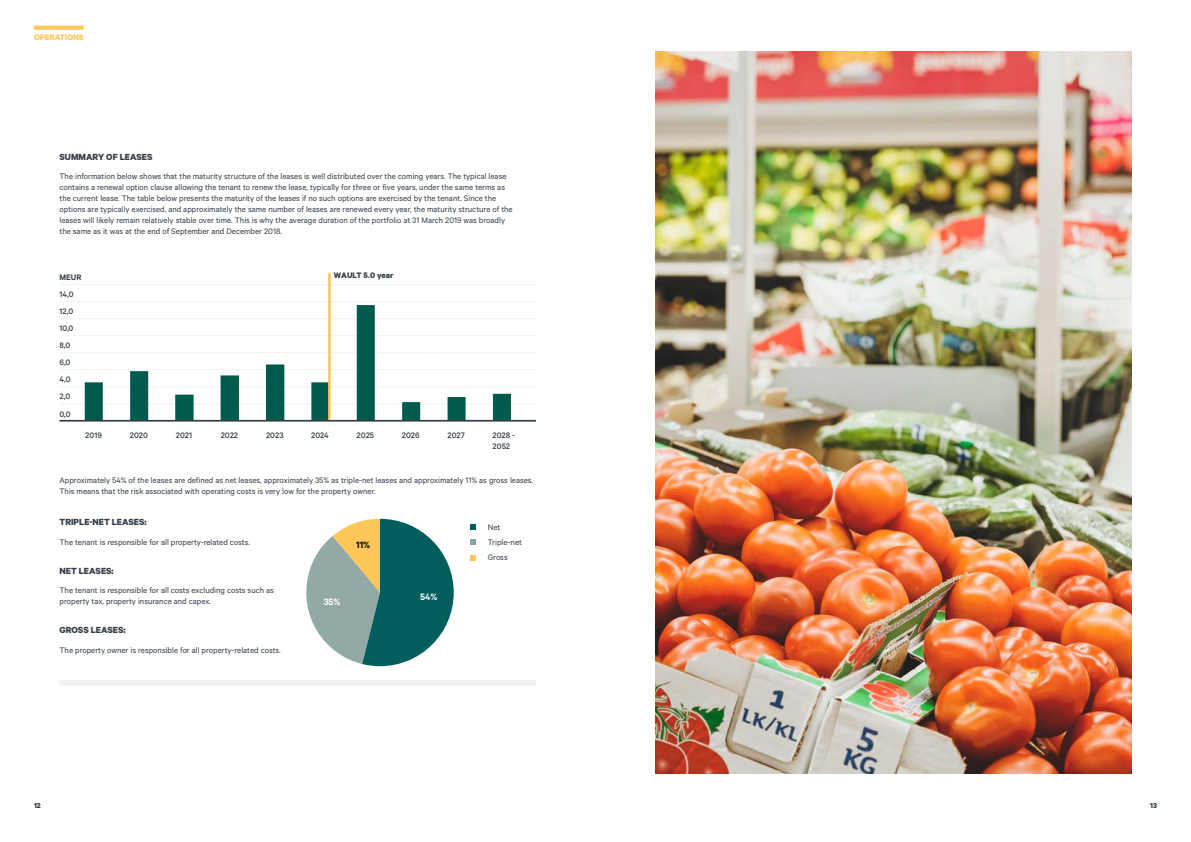
<style>
.page{position:relative;width:1191px;height:842px;background:#fff}
.page>*{position:absolute;margin:0;border:0;box-sizing:border-box;transform-origin:0 0}
.t1{font:600 10.4px "Calibre";color:#fff}
.t2{font:600 10.4px "Calibre";color:#000}
.t3{font:700 10px "Calibre";color:#343e48}
.Body{font:9px/11px "Calibre";color:#343e48}
.t4{font:500 9px/11px "Calibre";color:#343e48}
.Table_left{font:9px "Calibre";color:#343e48}
.Body-2{font:700 9px "Calibre";color:#343e48}
.Section_header{font:700 9px "Calibre";color:#ffc758}
.t5{font:600 9px "Calibre";color:#343e48}
.t6{font:700 8px "Calibre";color:#343e48}
.s1{font-family:"Calibri"}
</style>
<div class="page">
<svg style="left:34px;top:26px;width:50px;height:4px"></svg>
<hr style="left:60px;top:352px;width:476px;height:1px;background:#f2f2f1">
<hr style="left:60px;top:335px;width:476px;height:1px;background:#f2f2f1">
<hr style="left:60px;top:318px;width:476px;height:1px;background:#f2f2f1">
<hr style="left:60px;top:301px;width:476px;height:1px;background:#f2f2f1">
<hr style="left:60px;top:369px;width:476px;height:1px;background:#f2f2f1">
<hr style="left:60px;top:386px;width:476px;height:1px;background:#f2f2f1">
<hr style="left:60px;top:403px;width:476px;height:1px;background:#f2f2f1">
<hr style="left:60px;top:284px;width:476px;height:1px;background:#f2f2f1">
<svg style="left:85px;top:305px;width:426px;height:115px"></svg>
<hr style="left:60px;top:420px;width:476px;height:2px;background:#343e48">
<hr style="left:328px;top:273px;width:3px;height:147px;background:#ffc758">
<img style="left:655px;top:51px;width:476px;height:723px">
<svg style="left:306px;top:519px;width:148px;height:147px"></svg>
<svg style="left:471px;top:524px;width:5px;height:6px"></svg>
<svg style="left:471px;top:540px;width:5px;height:5px"></svg>
<svg style="left:471px;top:555px;width:5px;height:5px"></svg>
<div style="left:60px;top:680px;width:476px;height:6px;background:#f2f2f1"></div>
<p class="Section_header" style="left:34px;top:31px;width:51px">OPERATIONS</p>
<h3 class="t3" style="left:60px;top:150px;width:94px">SUMMARY OF LEASES</h3>
<p class="Body" style="left:60px;top:170px;width:455px">The information below shows that the maturity structure of the leases is well distributed over the coming years. The typical lease contains a renewal option clause allowing the tenant to renew the lease, typically for three or five years, under the same terms as the current lease. The table below presents the maturity of the leases if no such options are exercised by the tenant. Since the options are typically exercised, and approximately the same number of leases are renewed every year, the maturity structure of the leases will likely remain relatively stable over time. This is why the average duration of the portfolio at 31 March 2019 was broadly the same as it was at the end of September and December 2018.</p>
<p class="t5" style="left:60px;top:272px;width:23px">MEUR</p>
<p class="t4" style="left:60px;top:289px;width:16px">14,0</p>
<p class="t4" style="left:60px;top:306px;width:15px">12,0</p>
<p class="t4" style="left:60px;top:323px;width:15px">10,0</p>
<p class="t4" style="left:60px;top:340px;width:12px">8,0</p>
<p class="t4" style="left:60px;top:357px;width:12px">6,0</p>
<p class="t4" style="left:60px;top:374px;width:13px">4,0</p>
<p class="t4" style="left:60px;top:391px;width:12px">2,0</p>
<p class="t4" style="left:60px;top:408px;width:12px">0,0</p>
<p class="t4" style="left:85px;top:429px;width:18px">2019</p>
<p class="Body-2" style="left:334px;top:270px;width:61px">WAULT 5<span class="s1">.</span>0 year</p>
<p class="t4" style="left:130px;top:429px;width:20px">2020</p>
<p class="t4" style="left:176px;top:429px;width:18px">2021</p>
<p class="t4" style="left:221px;top:429px;width:19px">2022</p>
<p class="t4" style="left:266px;top:429px;width:19px">2023</p>
<p class="t4" style="left:311px;top:429px;width:19px">2024</p>
<p class="t4" style="left:357px;top:429px;width:19px">2025</p>
<p class="t4" style="left:402px;top:429px;width:19px">2026</p>
<p class="t4" style="left:447px;top:429px;width:19px">2027</p>
<p class="t4" style="left:492px;top:429px;width:24px">2028 -<br>2052</p>
<p class="Body" style="left:60px;top:474px;width:475px">Approximately 54% of the leases are defined as net leases, approximately 35% as triple-net leases and approximately 11% as gross leases.<br>This means that the risk associated with operating costs is very low for the property owner.</p>
<h3 class="t3" style="left:60px;top:516px;width:89px">TRIPLE-NET LEASES:</h3>
<p class="Body" style="left:60px;top:536px;width:192px">The tenant is responsible for all property-related costs.</p>
<h3 class="t3" style="left:60px;top:565px;width:56px">NET LEASES:</h3>
<p class="Body" style="left:60px;top:585px;width:216px">The tenant is responsible for all costs excluding costs such as property tax, property insurance and capex.</p>
<h3 class="t3" style="left:60px;top:624px;width:68px">GROSS LEASES:</h3>
<p class="Body" style="left:60px;top:644px;width:223px">The property owner is responsible for all property-related costs.</p>
<p class="Table_left" style="left:488px;top:522px;width:14px">Net</p>
<p class="Table_left" style="left:488px;top:537px;width:36px">Triple-net</p>
<p class="Table_left" style="left:488px;top:552px;width:22px">Gross</p>
<p class="t2" style="left:356px;top:538px;width:16px">11%</p>
<p class="t1" style="left:420px;top:590px;width:19px">54%</p>
<p class="t1" style="left:324px;top:596px;width:18px">35%</p>
<p class="t6" style="left:34px;top:800px;width:8px">12</p>
<p class="t6" style="left:1150px;top:800px;width:8px">13</p>
</div>
